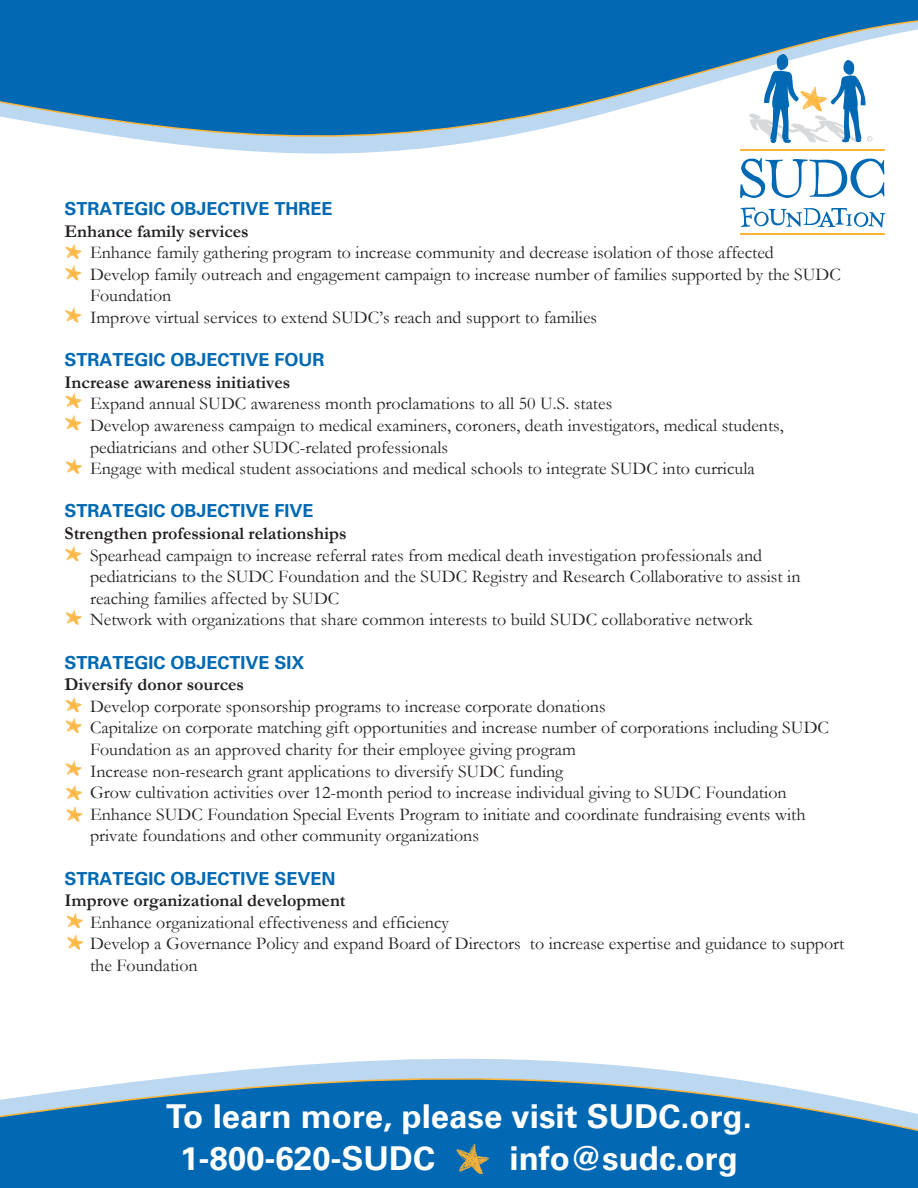
<style>
.page{position:relative;width:918px;height:1188px;background:#fff}
.page>*{position:absolute;margin:0;border:0;box-sizing:border-box;transform-origin:0 0}
.t1{font:700 33px/42px "Univers LT Pro 65";color:#fff}
.t2{font:18px/21.6px "Garamond";color:#231f20}
.t3{font:700 18px "Garamond";color:#231f20}
.t4{font:700 18px "Univers LT Pro 65";color:#0168b3}
.t5{font:600 3.75px "Myriad Pro";color:#d8d9db}
</style>
<div class="page">
<svg style="left:0;top:0;width:918px;height:154px;fill:#0168b3"></svg>
<svg style="left:0;top:1058px;width:918px;height:130px;background:#408dc4"></svg>
<hr style="left:741px;top:149px;width:144px;height:2px;background:#fcb336">
<hr style="left:741px;top:233px;width:144px;height:2px;background:#fcb336">
<svg style="left:740px;top:157px;width:144px;height:41px"></svg>
<svg style="left:740px;top:207px;width:146px;height:21px"></svg>
<svg style="left:748px;top:54px;width:124px;height:91px"></svg>
<svg style="left:456px;top:1143px;width:33px;height:31px"></svg>
<svg style="left:65px;top:244px;width:16px;height:15px"></svg>
<svg style="left:65px;top:265px;width:16px;height:15px"></svg>
<svg style="left:65px;top:307px;width:16px;height:16px"></svg>
<svg style="left:65px;top:393px;width:16px;height:15px"></svg>
<svg style="left:65px;top:415px;width:16px;height:15px"></svg>
<svg style="left:66px;top:458px;width:16px;height:16px"></svg>
<svg style="left:65px;top:546px;width:16px;height:15px"></svg>
<svg style="left:65px;top:609px;width:17px;height:16px"></svg>
<svg style="left:65px;top:697px;width:17px;height:15px"></svg>
<svg style="left:65px;top:718px;width:17px;height:15px"></svg>
<svg style="left:65px;top:760px;width:17px;height:16px"></svg>
<svg style="left:66px;top:785px;width:16px;height:15px"></svg>
<svg style="left:66px;top:806px;width:16px;height:16px"></svg>
<svg style="left:67px;top:913px;width:16px;height:15px"></svg>
<svg style="left:67px;top:934px;width:16px;height:16px"></svg>
<p class="t5" style="left:869px;top:136px;width:4px">R</p>
<p class="t4" style="left:64px;top:196px;width:270px">STRATEGIC OBJECTIVE THREE</p>
<p class="t3" style="left:64px;top:219px;width:186px">Enhance family services</p>
<p class="t2" style="left:90px;top:241px;width:752px">Enhance family gathering program to increase community and decrease isolation of those affected<br>Develop family outreach and engagement campaign to increase number of families supported by the SUDC Foundation<br>Improve virtual services to extend SUDC’s reach and support to families</p>
<p class="t4" style="left:64px;top:347px;width:262px">STRATEGIC OBJECTIVE FOUR</p>
<p class="t3" style="left:64px;top:370px;width:227px">Increase awareness initiatives</p>
<p class="t2" style="left:90px;top:392px;width:695px">Expand annual SUDC awareness month proclamations to all 50 U.S. states<br>Develop awareness campaign to medical examiners, coroners, death investigators, medical students, pediatricians and other SUDC-related professionals<br>Engage with medical student associations and medical schools to integrate SUDC into curricula</p>
<p class="t4" style="left:64px;top:498px;width:251px">STRATEGIC OBJECTIVE FIVE</p>
<p class="t3" style="left:64px;top:521px;width:284px">Strengthen professional relationships</p>
<p class="t2" style="left:90px;top:544px;width:712px">Spearhead campaign to increase referral rates from medical death investigation professionals and pediatricians to the SUDC Foundation and the SUDC Registry and Research Collaborative to assist in reaching families affected by SUDC<br>Network with organizations that share common interests to build SUDC collaborative network</p>
<p class="t4" style="left:64px;top:650px;width:242px">STRATEGIC OBJECTIVE SIX</p>
<p class="t3" style="left:64px;top:672px;width:181px">Diversify donor sources</p>
<p class="t2" style="left:90px;top:695px;width:740px">Develop corporate sponsorship programs to increase corporate donations<br>Capitalize on corporate matching gift opportunities and increase number of corporations including SUDC Foundation as an approved charity for their employee giving program<br>Increase non-research grant applications to diversify SUDC funding<br>Grow cultivation activities over 12-month period to increase individual giving to SUDC Foundation Enhance SUDC Foundation Special Events Program to initiate and coordinate fundraising events with private foundations and other community organizations</p>
<p class="t4" style="left:64px;top:866px;width:273px">STRATEGIC OBJECTIVE SEVEN</p>
<p class="t3" style="left:64px;top:888px;width:283px">Improve organizational development</p>
<p class="t2" style="left:90px;top:911px;width:756px">Enhance organizational effectiveness and efficiency<br>Develop a Governance Policy and expand Board of Directors to increase expertise and guidance to support the Foundation</p>
<h1 class="t1" style="left:180px;top:1093px;width:573px;text-indent:-14px">To learn more, please visit SUDC.org.<br>1-800-620-SUDC</h1>
<h1 class="t1" style="left:510px;top:1135px;width:230px">info@sudc.org</h1>
</div>
